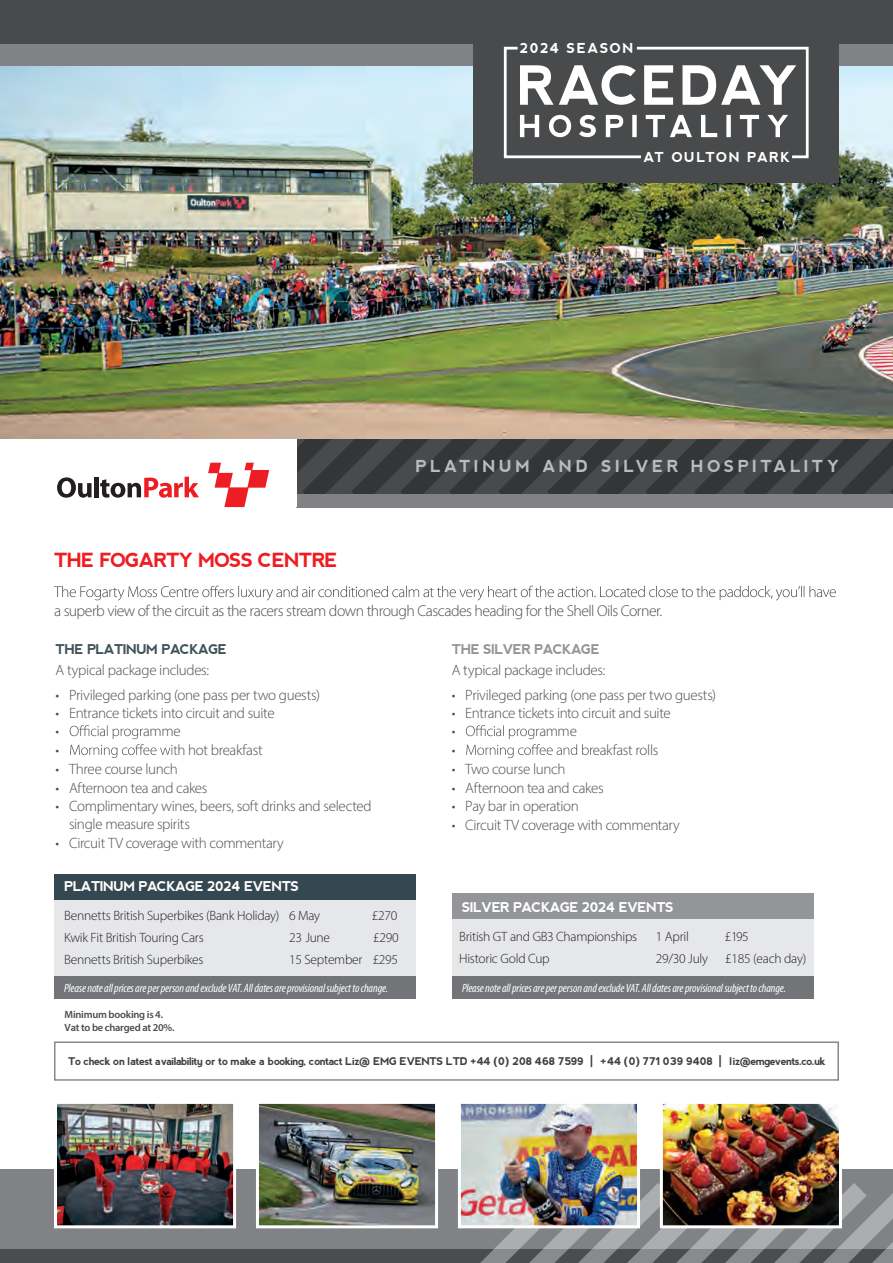
<style>
.page{position:relative;width:893px;height:1263px;background:#fff}
.page>*{position:absolute;margin:0;border:0;box-sizing:border-box;transform-origin:0 0}
.t1{font:700 19.5px "nevis";letter-spacing:-.05em;color:#ee1d23}
.t2{font:700 16.5px "nevis";letter-spacing:.2em;color:#babbbe}
.t3{font:300 15.75px "Myriad Pro";letter-spacing:-.035em;color:#4b4c4d}
.t4{font:300 15px/18px "Myriad Pro";letter-spacing:-.025em;color:#4b4c4d}
.t5{font:700 13.8px "nevis";letter-spacing:.095em;color:#fff}
.t6{font:300 13.5px/21.9px "Myriad Pro";letter-spacing:-.02em;color:#231f20}
.t7{font:700 13.5px "nevis";letter-spacing:-.05em;color:#fff}
.t8{font:700 13.5px "nevis";letter-spacing:-.05em;color:#41525a}
.t9{font:700 13.5px "nevis";letter-spacing:-.05em;color:#939598}
.t10{font:italic condensed 12px "Myriad Pro";letter-spacing:-.01em;color:#fff}
.t11{font:700 10.65px "nevis";letter-spacing:-.055em;color:#3f3f41}
.t12{font:600 10.5px/13px "Myriad Pro";letter-spacing:-.02em;color:#4b4c4d}
</style>
<div class="page">
<div style="left:0;top:1169px;width:893px;height:94px;background:#808285"></div>
<div style="left:0;top:1250px;width:893px;height:13px;background:#4b4c4d"></div>
<svg style="left:54px;top:586px;width:782px;height:14px"></svg>
<svg style="left:70px;top:725px;width:107px;height:33px"></svg>
<svg style="left:466px;top:725px;width:127px;height:33px"></svg>
<div style="left:54px;top:874px;width:362px;height:103px;background:#e6e7e9"></div>
<div style="left:54px;top:874px;width:362px;height:25px;background:#354750"></div>
<svg style="left:297px;top:439px;width:596px;height:55px;background:#3e3f40"></svg>
<div style="left:296px;top:494px;width:597px;height:14px;background:#808285"></div>
<svg style="left:208px;top:463px;width:61px;height:44px"></svg>
<svg style="left:57px;top:477px;width:35px;height:21px"></svg>
<hr style="left:94px;top:477px;width:4px;height:20px;background:#231f20">
<svg style="left:100px;top:477px;width:99px;height:21px"></svg>
<img style="left:0;top:66px;width:893px;height:373px">
<div style="left:0;top:14px;width:893px;height:52px;background:#808285"></div>
<div style="left:0;top:0;width:893px;height:44px;background:#494a4b"></div>
<div style="left:473px;top:0;width:366px;height:183px;background:#494a4b"></div>
<svg style="left:503px;top:46px;width:306px;height:113px"></svg>
<div style="left:54px;top:1041px;width:785px;height:40px;border:2px solid #87898c"></div>
<img style="left:54px;top:1103px;width:183px;height:126px">
<img style="left:456px;top:1103px;width:437px;height:160px">
<img style="left:256px;top:1103px;width:182px;height:126px">
<div style="left:54px;top:977px;width:362px;height:22px;background:#727477"></div>
<div style="left:452px;top:893px;width:361px;height:84px;background:#e6e7e9"></div>
<div style="left:452px;top:893px;width:361px;height:25px;background:#939598"></div>
<div style="left:452px;top:977px;width:361px;height:22px;background:#727477"></div>
<p class="t5" style="left:520px;top:40px;width:115px">2024 SEASON</p>
<p class="t5" style="left:644px;top:149px;width:148px">AT OULTON PARK</p>
<h1 class="t1" style="left:54px;top:549px;width:285px">THE FOGARTY MOSS CENTRE</h1>
<p class="t2" style="left:416px;top:457px;width:425px">PLATINUM AND SILVER HOSPITALITY</p>
<p class="t3" style="left:54px;top:601px;width:610px">a superb view of the circuit as the racers stream down through Cascades heading for the Shell Oils Corner.</p>
<p class="t8" style="left:56px;top:641px;width:173px">THE PLATINUM PACKAGE</p>
<p class="t4" style="left:56px;top:660px;width:155px">A typical package includes:</p>
<p class="t4" style="left:56px;top:686px;width:266px">• Privileged parking (one pass per two guests)</p>
<p class="t4" style="left:56px;top:704px;width:221px">• Entrance tickets into circuit and suite •</p>
<p class="t4" style="left:143px;top:722px;width:39px">amme</p>
<p class="t4" style="left:56px;top:741px;width:5px">•</p>
<p class="t4" style="left:177px;top:741px;width:87px">h hot breakfast</p>
<p class="t4" style="left:56px;top:760px;width:124px">• Three course lunch</p>
<p class="t4" style="left:56px;top:778px;width:153px">• Afternoon tea and cakes</p>
<p class="t4" style="left:69px;top:797px;width:304px;text-indent:-14px">• Complimentary wines, beers, soft drinks and selected single measure spirits</p>
<p class="t4" style="left:56px;top:834px;width:230px">• Circuit TV coverage with commentary</p>
<p class="t7" style="left:64px;top:878px;width:237px">PLATINUM PACKAGE 2024 EVENTS</p>
<p class="t6" style="left:64px;top:904px;width:257px">Bennetts British Superbikes (Bank Holiday) 6 May</p>
<p class="t6" style="left:372px;top:904px;width:27px">£270</p>
<p class="t6" style="left:64px;top:926px;width:141px">Kwik Fit British Touring Cars<br>Bennetts British Superbikes</p>
<p class="t6" style="left:289px;top:926px;width:42px">23 June</p>
<p class="t6" style="left:289px;top:926px;width:111px;text-align:right">£290<br>15 September £295</p>
<p class="t10" style="left:64px;top:980px;width:326px">Please note all prices are per person and exclude VAT. All dates are provisional subject to change.</p>
<p class="t12" style="left:65px;top:1008px;width:111px">Minimum booking is 4.<br>Vat to be charged at 20%.</p>
<p class="t9" style="left:452px;top:641px;width:150px">THE SILVER PACKAGE</p>
<p class="t4" style="left:452px;top:660px;width:155px">A typical package includes:</p>
<p class="t4" style="left:452px;top:686px;width:266px">• Privileged parking (one pass per two guests)</p>
<p class="t4" style="left:452px;top:704px;width:221px">• Entrance tickets into circuit and suite •</p>
<p class="t4" style="left:539px;top:722px;width:39px">amme</p>
<p class="t4" style="left:452px;top:741px;width:5px">•</p>
<p class="t4" style="left:593px;top:741px;width:67px">eakfast rolls</p>
<p class="t4" style="left:452px;top:760px;width:115px">• Two course lunch</p>
<p class="t4" style="left:452px;top:778px;width:153px">• Afternoon tea and cakes</p>
<p class="t4" style="left:452px;top:797px;width:129px">• Pay bar in operation</p>
<p class="t4" style="left:452px;top:816px;width:230px">• Circuit TV coverage with commentary</p>
<p class="t7" style="left:462px;top:899px;width:213px">SILVER PACKAGE 2024 EVENTS</p>
<p class="t6" style="left:459px;top:926px;width:179px">British GT and GB3 Championships</p>
<p class="t6" style="left:656px;top:926px;width:35px">1 April</p>
<p class="t6" style="left:725px;top:926px;width:26px">£195</p>
<p class="t6" style="left:459px;top:948px;width:92px">Historic Gold Cup</p>
<p class="t6" style="left:656px;top:948px;width:54px">29/30 July</p>
<p class="t6" style="left:725px;top:948px;width:83px">£185 (each day)</p>
<p class="t10" style="left:462px;top:980px;width:326px">Please note all prices are per person and exclude VAT. All dates are provisional subject to change.</p>
<p class="t11" style="left:68px;top:1055px;width:759px">To check on latest availability or to make a booking, contact Liz@ EMG EVENTS LTD +44 (0) 208 468 7599 | +44 (0) 771 039 9408 | liz@emgevents.co.uk</p>
</div>
